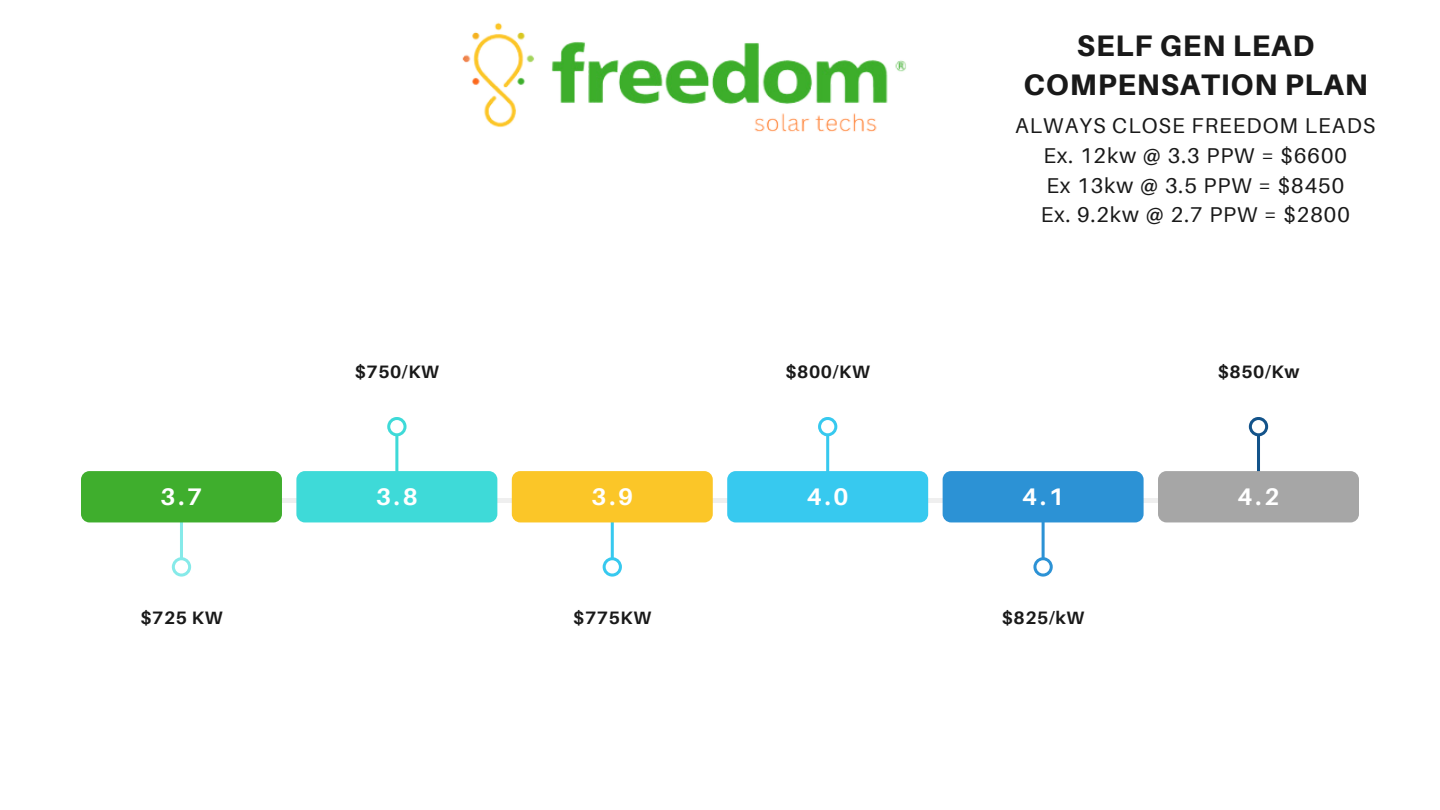
<style>
.page{position:relative;width:1440px;height:810px;background:#fff}
.page>*{position:absolute;margin:0;border:0;box-sizing:border-box;transform-origin:0 0}
.t1{font:800 29.7px/38.3px "Aileron";letter-spacing:.03em;color:#191919;text-align:center}
.t2{font:700 24px "Aileron";color:#fff}
.t3{font:21.4px/29.7px "Aileron";letter-spacing:.05em;color:#191919;text-align:center}
.t4{font:700 18px "Aileron";letter-spacing:.03em;color:#191919}
</style>
<div class="page">
<div style="left:165px;top:498px;width:1095px;height:5px;background:#efefef"></div>
<svg style="left:172px;top:522px;width:19px;height:55px"></svg>
<div style="left:81px;top:471px;width:201px;height:51px;background:#3fae2d;border-radius:8px"></div>
<svg style="left:387px;top:417px;width:20px;height:54px"></svg>
<div style="left:296px;top:471px;width:201px;height:51px;background:#3edad8;border-radius:8px"></div>
<svg style="left:603px;top:522px;width:19px;height:55px"></svg>
<div style="left:512px;top:471px;width:201px;height:51px;background:#fbc628;border-radius:8px"></div>
<svg style="left:818px;top:417px;width:19px;height:54px"></svg>
<div style="left:727px;top:471px;width:201px;height:51px;background:#37c9ef;border-radius:8px"></div>
<svg style="left:1033px;top:522px;width:20px;height:55px"></svg>
<div style="left:943px;top:471px;width:201px;height:51px;background:#2c92d5;border-radius:8px"></div>
<svg style="left:1249px;top:417px;width:19px;height:54px"></svg>
<div style="left:1158px;top:471px;width:201px;height:51px;background:#a6a6a6;border-radius:8px"></div>
<img style="left:462px;top:22px;width:444px;height:110px">
<h1 class="t1" style="left:1024px;top:26px;width:346px">SELF GEN LEAD<br>COMPENSATION PLAN</h1>
<p class="t3" style="left:1015px;top:110px;width:362px">ALWAYS CLOSE FREEDOM LEADS<br>Ex. 12kw @ 3.3 PPW = $6600<br>Ex 13kw @ 3.5 PPW = $8450<br>Ex. 9.2kw @ 2.7 PPW = $2800</p>
<p class="t4" style="left:355px;top:361px;width:86px">$750/KW</p>
<p class="t4" style="left:785px;top:361px;width:86px">$800/KW</p>
<p class="t4" style="left:1218px;top:361px;width:83px">$850/Kw</p>
<p class="t2" style="left:161px;top:481px;width:43px">3.7</p>
<p class="t2" style="left:376px;top:481px;width:43px">3.8</p>
<p class="t2" style="left:591px;top:481px;width:43px">3.9</p>
<p class="t2" style="left:807px;top:481px;width:43px">4.0</p>
<p class="t2" style="left:1022px;top:481px;width:43px">4.1</p>
<p class="t2" style="left:1238px;top:481px;width:43px">4.2</p>
<p class="t4" style="left:140px;top:606px;width:84px">$725 KW</p>
<p class="t4" style="left:573px;top:606px;width:79px">$775KW</p>
<p class="t4" style="left:1002px;top:606px;width:84px">$825/kW</p>
</div>
